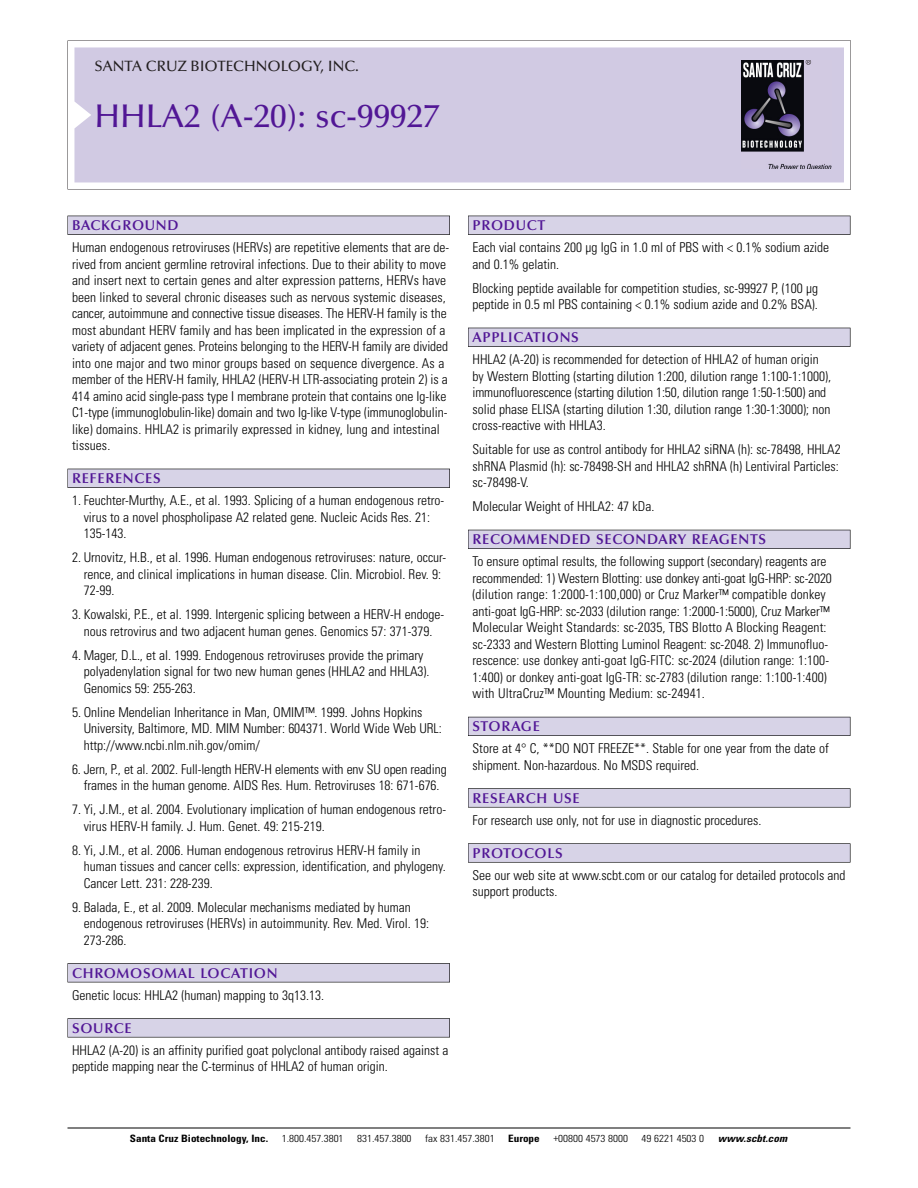
<style>
.page{position:relative;width:918px;height:1188px;background:#fff}
.page>*{position:absolute;margin:0;border:0;box-sizing:border-box;transform-origin:0 0}
.t1{font:500 33px "Optima";color:#511695}
.t2{font:500 15px "Optima";color:#231f20}
.t3{font:600 14.25px "Optima";letter-spacing:.05em;color:#511695}
.t4{font:300 condensed 13.5px/16.5px "Univers";color:#000}
.t5{font:300 condensed 10.2px "Univers";color:#000;scale:1.1 1}
.t6{font:700 condensed 10.2px "Univers";color:#000;scale:1.1 1}
.t7{font:italic 700 condensed 10.2px "Univers";letter-spacing:.005em;color:#000;scale:1.1 1}
</style>
<div class="page">
<svg style="left:68px;top:40px;width:783px;height:149px"></svg>
<div style="left:74px;top:47px;width:770px;height:135px;background:#d1cae3"></div>
<img style="left:741px;top:60px;width:90px;height:108px">
<div style="left:68px;top:216px;width:382px;height:19px;background:#525155"></div>
<div style="left:68px;top:216px;width:381px;height:18px;background:#d7d3e7"></div>
<div style="left:68px;top:469px;width:382px;height:19px;background:#515055"></div>
<div style="left:68px;top:469px;width:381px;height:18px;background:#d7d3e7"></div>
<div style="left:68px;top:963px;width:382px;height:19px;background:#545357"></div>
<div style="left:68px;top:964px;width:381px;height:18px;background:#d7d3e7"></div>
<div style="left:68px;top:1018px;width:382px;height:19px;background:#575759"></div>
<div style="left:68px;top:1019px;width:381px;height:18px;background:#d7d3e7"></div>
<div style="left:468px;top:216px;width:382px;height:19px;background:#525155"></div>
<div style="left:468px;top:216px;width:382px;height:18px;background:#d7d3e7"></div>
<div style="left:468px;top:328px;width:382px;height:19px;background:#515055"></div>
<div style="left:468px;top:328px;width:382px;height:18px;background:#d7d3e7"></div>
<div style="left:468px;top:530px;width:382px;height:19px;background:#525158"></div>
<div style="left:468px;top:530px;width:382px;height:18px;background:#d7d3e7"></div>
<div style="left:468px;top:717px;width:382px;height:19px;background:#54535a"></div>
<div style="left:468px;top:717px;width:382px;height:18px;background:#d7d3e7"></div>
<svg style="left:468px;top:788px;width:382px;height:20px"></svg>
<div style="left:468px;top:789px;width:382px;height:18px;background:#d7d3e7"></div>
<div style="left:468px;top:843px;width:382px;height:20px;background:#666667"></div>
<div style="left:468px;top:844px;width:382px;height:18px;background:#d7d3e7"></div>
<hr style="left:68px;top:1128px;width:782px;height:1px;background:#000">
<p class="t2" style="left:94px;top:61px;width:266px">SANTA CRUZ BIOTECHNOLOGY, INC.</p>
<h1 class="t1" style="left:94px;top:103px;width:347px">HHLA2 (A-20): sc-99927</h1>
<p class="t3" style="left:72px;top:219px;width:108px">BACKGROUND</p>
<p class="t4" style="left:72px;top:240px;width:379px">Human endogenous retroviruses (HERVs) are repetitive elements that are de&shy;rived from ancient germline retroviral infections. Due to their ability to move and insert next to certain genes and alter expression patterns, HERVs have been linked to several chronic diseases such as nervous systemic diseases, cancer, autoimmune and connective tissue diseases. The HERV-H family is the most abundant HERV family and has been implicated in the expression of a variety of adjacent genes. Proteins belonging to the HERV-H family are divided into one major and two minor groups based on sequence divergence. As a member of the HERV-H family, HHLA2 (HERV-H LTR-associating protein 2) is a 414 amino acid single-pass type I membrane protein that contains one Ig-like C1-type (immunoglobulin-like) domain and two Ig-like V-type (immunoglobulin&shy;like) domains. HHLA2 is primarily expressed in kidney, lung and intestinal tissues.</p>
<p class="t3" style="left:72px;top:473px;width:90px">REFERENCES</p>
<p class="t4" style="left:84px;top:493px;width:362px;text-indent:-12px">1. Feuchter-Murthy, A.E., et al. 1993. Splicing of a human endogenous retro&shy;virus to a novel phospholipase A2 related gene. Nucleic Acids Res. 21:<br>135-143.</p>
<p class="t4" style="left:84px;top:550px;width:364px;text-indent:-12px">2. Urnovitz, H.B., et al. 1996. Human endogenous retroviruses: nature, occur&shy;rence, and clinical implications in human disease. Clin. Microbiol. Rev. 9:<br>72-99.</p>
<p class="t4" style="left:72px;top:607px;width:374px;text-align:center">3. Kowalski, P.E., et al. 1999. Intergenic splicing between a HERV-H endoge&shy;nous retrovirus and two adjacent human genes. Genomics 57: 371-379.</p>
<p class="t4" style="left:84px;top:648px;width:347px;text-indent:-12px">4. Mager, D.L., et al. 1999. Endogenous retroviruses provide the primary polyadenylation signal for two new human genes (HHLA2 and HHLA3).<br>Genomics 59: 255-263.</p>
<p class="t4" style="left:84px;top:705px;width:360px;text-indent:-12px">5. Online Mendelian Inheritance in Man, OMIM™. 1999. Johns Hopkins<br>University, Baltimore, MD. MIM Number: 604371. World Wide Web URL: http://www.ncbi.nlm.nih.gov/omim/</p>
<p class="t4" style="left:72px;top:762px;width:376px;text-align:center">6. Jern, P., et al. 2002. Full-length HERV-H elements with env SU open reading frames in the human genome. AIDS Res. Hum. Retroviruses 18: 671-676.</p>
<p class="t4" style="left:84px;top:802px;width:364px;text-indent:-12px">7. Yi, J.M., et al. 2004. Evolutionary implication of human endogenous retro&shy;virus HERV-H family. J. Hum. Genet. 49: 215-219.</p>
<p class="t4" style="left:84px;top:843px;width:364px;text-indent:-12px">8. Yi, J.M., et al. 2006. Human endogenous retrovirus HERV-H family in human tissues and cancer cells: expression, identification, and phylogeny.<br>Cancer Lett. 231: 228-239.</p>
<p class="t4" style="left:84px;top:900px;width:347px;text-indent:-12px">9. Balada, E., et al. 2009. Molecular mechanisms mediated by human endogenous retroviruses (HERVs) in autoimmunity. Rev. Med. Virol. 19:<br>273-286.</p>
<p class="t3" style="left:72px;top:967px;width:207px">CHROMOSOMAL LOCATION</p>
<p class="t4" style="left:72px;top:988px;width:254px">Genetic locus: HHLA2 (human) mapping to 3q13.13.</p>
<p class="t3" style="left:72px;top:1022px;width:61px">SOURCE</p>
<p class="t4" style="left:72px;top:1043px;width:378px">HHLA2 (A-20) is an affinity purified goat polyclonal antibody raised against a peptide mapping near the C-terminus of HHLA2 of human origin.</p>
<p class="t3" style="left:473px;top:219px;width:74px">PRODUCT</p>
<p class="t4" style="left:473px;top:240px;width:358px">Each vial contains 200 µg IgG in 1.0 ml of PBS with &lt; 0.1% sodium azide and 0.1% gelatin.</p>
<p class="t4" style="left:473px;top:281px;width:347px">Blocking peptide available for competition studies, sc-99927 P, (100 µg peptide in 0.5 ml PBS containing &lt; 0.1% sodium azide and 0.2% BSA).</p>
<p class="t3" style="left:473px;top:332px;width:108px">APPLICATIONS</p>
<p class="t4" style="left:473px;top:352px;width:360px">HHLA2 (A-20) is recommended for detection of HHLA2 of human origin by Western Blotting (starting dilution 1:200, dilution range 1:100-1:1000), immunofluorescence (starting dilution 1:50, dilution range 1:50-1:500) and solid phase ELISA (starting dilution 1:30, dilution range 1:30-1:3000); non cross-reactive with HHLA3.</p>
<p class="t4" style="left:473px;top:442px;width:370px">Suitable for use as control antibody for HHLA2 siRNA (h): sc-78498, HHLA2 shRNA Plasmid (h): sc-78498-SH and HHLA2 shRNA (h) Lentiviral Particles: sc-78498-V.</p>
<p class="t4" style="left:473px;top:499px;width:183px">Molecular Weight of HHLA2: 47 kDa.</p>
<p class="t3" style="left:473px;top:534px;width:295px">RECOMMENDED SECONDARY REAGENTS</p>
<p class="t4" style="left:473px;top:554px;width:361px">To ensure optimal results, the following support (secondary) reagents are recommended: 1) Western Blotting: use donkey anti-goat IgG-HRP: sc-2020 (dilution range: 1:2000-1:100,000) or Cruz Marker™ compatible donkey anti-goat IgG-HRP: sc-2033 (dilution range: 1:2000-1:5000), Cruz Marker™ Molecular Weight Standards: sc-2035, TBS Blotto A Blocking Reagent: sc-2333 and Western Blotting Luminol Reagent: sc-2048. 2) Immunofluo&shy;rescence: use donkey anti-goat IgG-FITC: sc-2024 (dilution range: 1:100- 1:400) or donkey anti-goat IgG-TR: sc-2783 (dilution range: 1:100-1:400) with UltraCruz™ Mounting Medium: sc-24941.</p>
<p class="t3" style="left:473px;top:721px;width:69px">STORAGE</p>
<p class="t4" style="left:473px;top:741px;width:358px">Store at 4° C, **DO NOT FREEZE**. Stable for one year from the date of shipment. Non-hazardous. No MSDS required.</p>
<p class="t3" style="left:473px;top:792px;width:109px">RESEARCH USE</p>
<p class="t4" style="left:473px;top:813px;width:290px">For research use only, not for use in diagnostic procedures.</p>
<p class="t3" style="left:473px;top:847px;width:92px">PROTOCOLS</p>
<p class="t4" style="left:473px;top:868px;width:375px">See our web site at www.scbt.com or our catalog for detailed protocols and support products.</p>
<p class="t6" style="left:130px;top:1135px;width:127px">Santa Cruz Biotechnology, Inc.</p>
<p class="t5" style="left:282px;top:1135px;width:58px">1.800.457.3801</p>
<p class="t5" style="left:357px;top:1135px;width:51px">831.457.3800</p>
<p class="t5" style="left:425px;top:1135px;width:65px">fax 831.457.3801</p>
<p class="t6" style="left:508px;top:1135px;width:30px">Europe</p>
<p class="t5" style="left:553px;top:1135px;width:69px">+00800 4573 8000</p>
<p class="t5" style="left:642px;top:1135px;width:58px">49 6221 4503 0</p>
<p class="t7" style="left:718px;top:1135px;width:64px">www.scbt.com</p>
</div>
